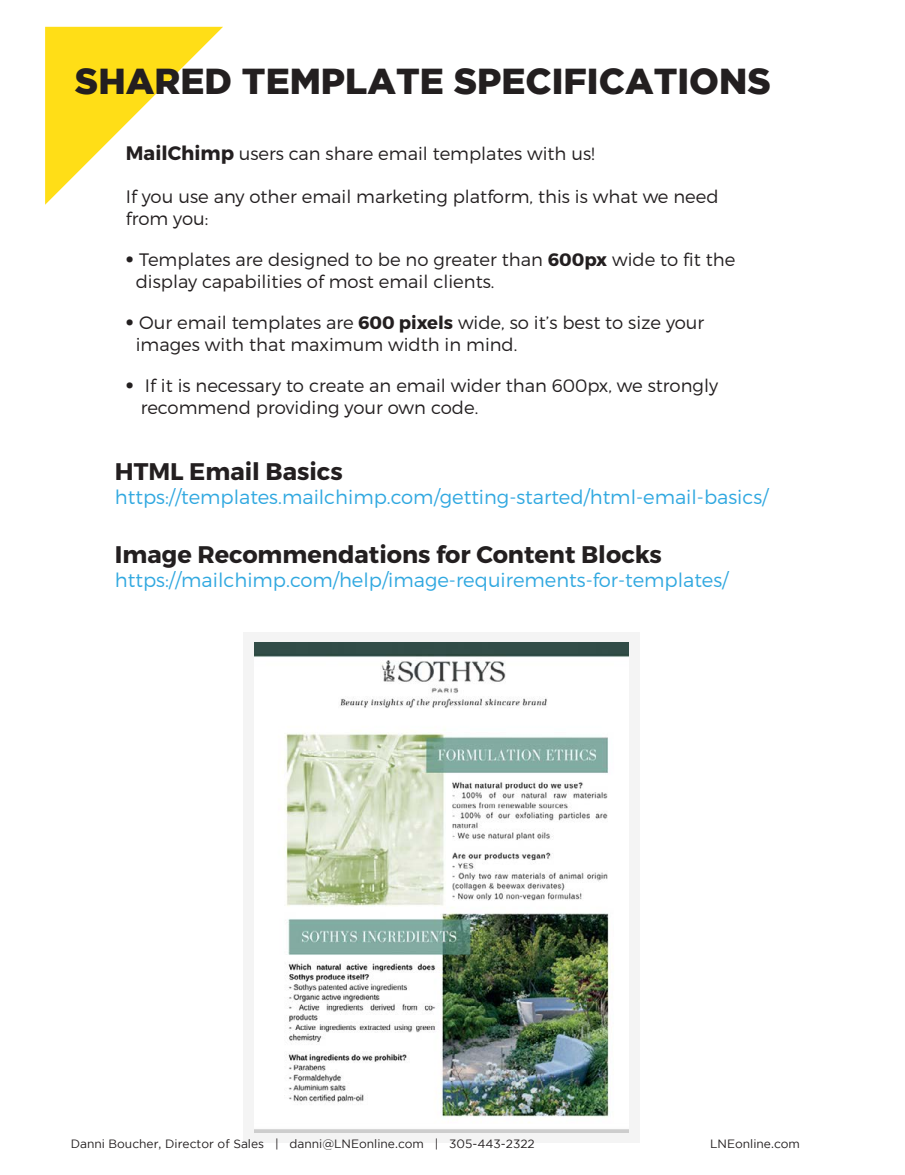
<style>
.page{position:relative;width:905px;height:1175px;background:#fff}
.page>*{position:absolute;margin:0;border:0;box-sizing:border-box;transform-origin:0 0}
.t1{font:900 36px "Gotham";color:#231f20}
.t2{font:700 24px "Montserrat";color:#231f20}
.t3{font:300 19.5px "Montserrat";color:#30a8e0}
.t4{font:300 18px/21.6px "Montserrat";color:#231f20}
.t5{font:12px "Gotham";color:#231f20}
.s1{font-weight:700;font-size:19.5px}
.s2{font-weight:700;font-size:24px}
.s3{font-weight:700}
</style>
<div class="page">
<div style="left:243px;top:632px;width:397px;height:510px;background:#f4f4f4"></div>
<svg style="left:45px;top:27px;width:178px;height:178px"></svg>
<img style="left:254px;top:642px;width:375px;height:490px">
<h1 class="t1" style="left:75px;top:60px;width:697px">SHARED TEMPLATE SPECIFICATIONS</h1>
<p class="t4" style="left:126px;top:142px;width:470px"><span class="s1">MailChimp</span> users can share email templates with us!</p>
<p class="t4" style="left:126px;top:185px;width:594px">If you use any other email marketing platform, this is what we need from you:</p>
<p class="t4" style="left:136px;top:248px;width:601px;text-indent:-10px"><span class="s2">•</span> Templates are designed to be no greater than <span class="s3">600px</span> wide to fit the display capabilities of most email clients.</p>
<p class="t4" style="left:136px;top:311px;width:570px;text-indent:-10px"><span class="s2">•</span> Our email templates are <span class="s3">600 pixels</span> wide, so it’s best to size your images with that maximum width in mind.</p>
<p class="t4" style="left:141px;top:374px;width:579px;text-indent:-15px"><span class="s2">•</span> If it is necessary to create an email wider than 600px, we strongly recommend providing your own code.</p>
<h2 class="t2" style="left:115px;top:457px;width:229px">HTML Email Basics</h2>
<p class="t3" style="left:115px;top:485px;width:656px">https://templates.mailchimp.com/getting-started/html-email-basics/</p>
<h2 class="t2" style="left:115px;top:540px;width:548px">Image Recommendations for Content Blocks</h2>
<p class="t3" style="left:115px;top:568px;width:616px">https://mailchimp.com/help/image-requirements-for-templates/</p>
<p class="t5" style="left:71px;top:1136px;width:465px">Danni Boucher, Director of Sales | danni@LNEonline.com | 305-443-2322</p>
<p class="t5" style="left:710px;top:1136px;width:91px">LNEonline.com</p>
</div>
